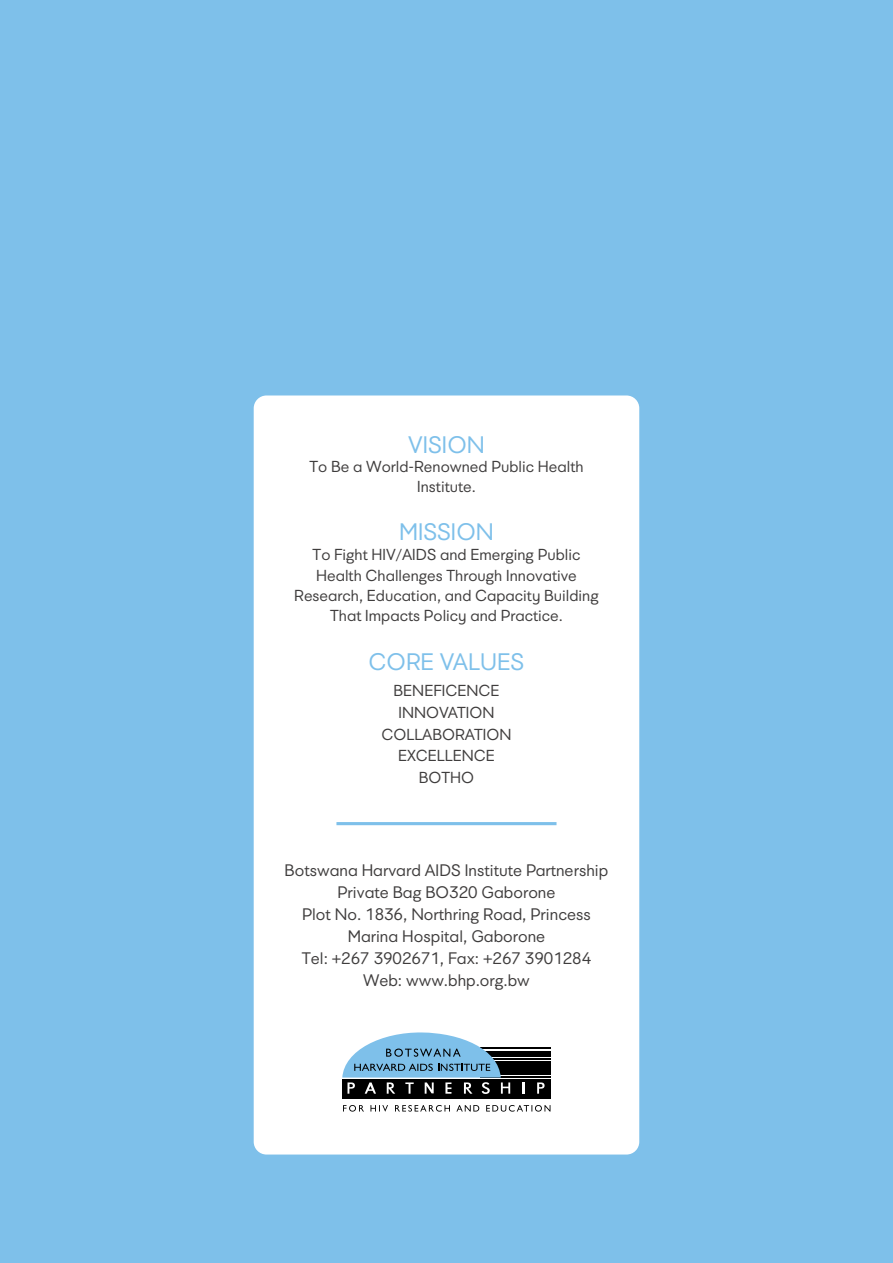
<style>
.page{position:relative;width:893px;height:1263px;background:#7ec0ea}
.page>*{position:absolute;margin:0;border:0;box-sizing:border-box;transform-origin:0 0}
.t1{font:23.55px "UEFA Supercup";color:#7ec0ea}
.t2{font:16.5px/21.9px "UEFA Supercup";color:#3f3d3d;text-align:center}
.t3{font:15.75px/21.8px "UEFA Supercup";color:#3f3d3d;text-align:center}
</style>
<div class="page">
<div style="left:254px;top:395px;width:385px;height:759px;background:#fff;border-radius:13px"></div>
<hr style="left:480px;top:1047px;width:71px;height:2px;background:#000">
<hr style="left:480px;top:1051px;width:71px;height:2px;background:#000">
<hr style="left:480px;top:1055px;width:71px;height:2px;background:#000">
<hr style="left:480px;top:1058px;width:71px;height:2px;background:#000">
<hr style="left:480px;top:1061px;width:71px;height:3px;background:#000">
<hr style="left:480px;top:1065px;width:71px;height:2px;background:#000">
<hr style="left:480px;top:1068px;width:71px;height:3px;background:#000">
<hr style="left:480px;top:1072px;width:71px;height:3px;background:#000">
<hr style="left:480px;top:1076px;width:71px;height:1px;background:#000">
<div style="left:342px;top:1079px;width:209px;height:20px;background:#000"></div>
<svg style="left:522px;top:1082px;width:2px;height:12px"></svg>
<svg style="left:537px;top:1082px;width:8px;height:12px"></svg>
<svg style="left:343px;top:1105px;width:21px;height:6px"></svg>
<svg style="left:370px;top:1105px;width:18px;height:6px"></svg>
<svg style="left:395px;top:1105px;width:55px;height:6px"></svg>
<svg style="left:456px;top:1105px;width:23px;height:6px"></svg>
<svg style="left:486px;top:1105px;width:64px;height:6px"></svg>
<svg style="left:342px;top:1032px;width:168px;height:62px"></svg>
<hr style="left:336px;top:822px;width:220px;height:3px;background:#7ec0ea">
<h1 class="t1" style="left:408px;top:431px;width:78px">VISION</h1>
<p class="t3" style="left:309px;top:457px;width:276px;line-height:19.6px">To Be a World-Renowned Public Health<br>Institute.</p>
<h1 class="t1" style="left:399px;top:518px;width:96px">MISSION</h1>
<p class="t3" style="left:294px;top:545px;width:306px;line-height:20.4px">To Fight HIV/AIDS and Emerging Public Health Challenges Through Innovative Research, Education, and Capacity Building That Impacts Policy and Practice.</p>
<h1 class="t1" style="left:369px;top:648px;width:157px">CORE VALUES</h1>
<p class="t3" style="left:381px;top:680px;width:131px">BENEFICENCE<br>INNOVATION<br>COLLABORATION<br>EXCELLENCE<br>BOTHO</p>
<p class="t2" style="left:285px;top:859px;width:325px">Botswana Harvard AIDS Institute Partnership Private Bag BO320 Gaborone<br>Plot No. 1836, Northring Road, Princess Marina Hospital, Gaborone<br>Tel: +267 3902671, Fax: +267 3901284<br>Web: www.bhp.org.bw</p>
</div>
